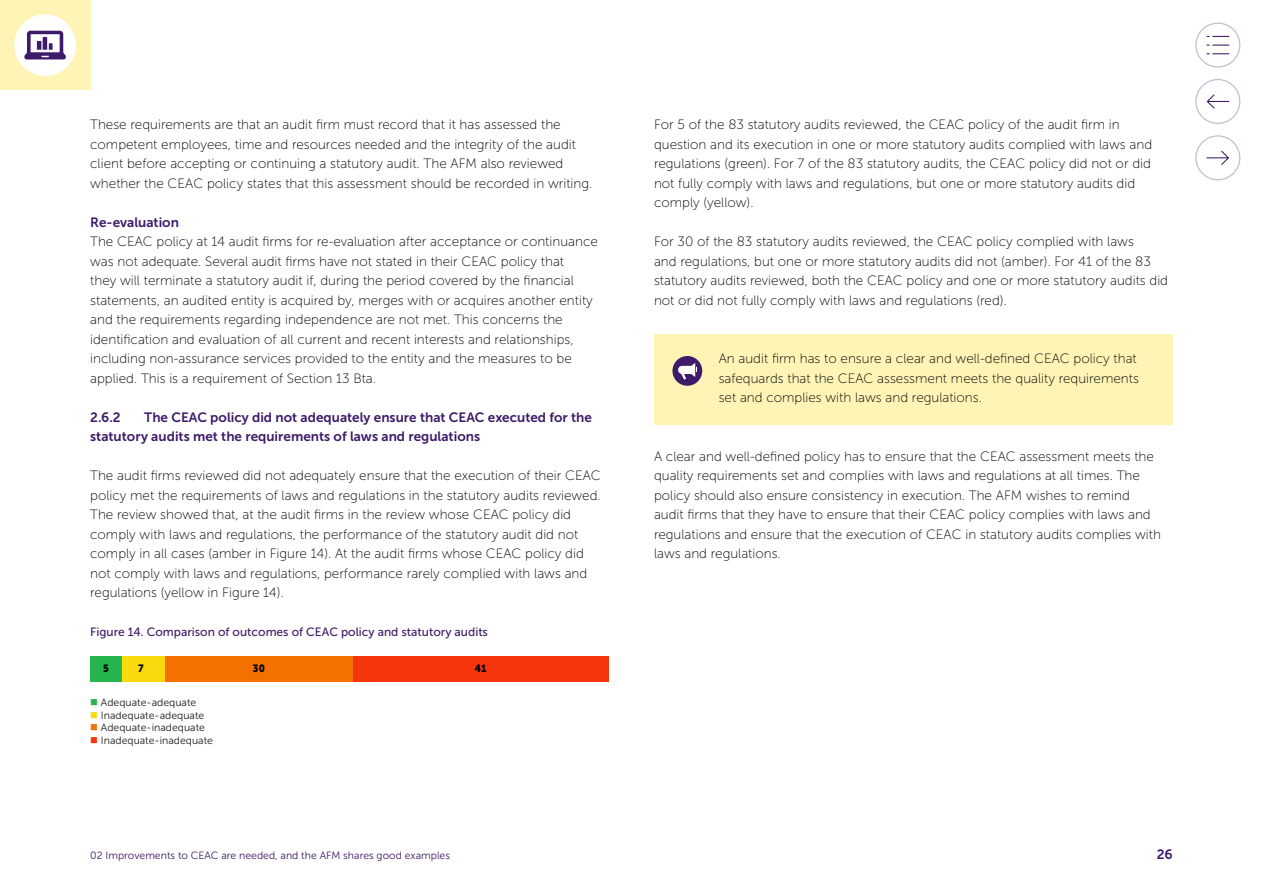
<style>
.page{position:relative;width:1263px;height:893px;background:#fff}
.page>*{position:absolute;margin:0;border:0;box-sizing:border-box;transform-origin:0 0}
.P_-_Platte_tekst{font:13.5px/19.5px "Museo Sans 100";color:#000}
.Kader_platte_tekst{font:13.5px/19.5px "Museo Sans 100";color:#000}
.H4_-_Alineakop{font:13.5px/19.5px "Museo Sans 700";color:#3e1b68}
.t1{font:12px "Museo Sans 500";color:#3e1b68}
.t2{font:10.5px "Museo Sans 300";color:#1d1e1c}
.t3{font:10.5px "Museo Sans 300";color:#3e1b68}
.t4{font:10.5px "Museo Sans 900";color:#000;scale:.93 1}
.s1{color:#26b54e}
.s2{color:#f9db0d}
.s3{color:#f47000}
.s4{color:#f5350c}
</style>
<div class="page">
<svg style="left:1195px;top:135px;width:45px;height:45px"></svg>
<svg style="left:1195px;top:79px;width:45px;height:45px"></svg>
<svg style="left:1195px;top:23px;width:45px;height:45px"></svg>
<div style="left:0;top:0;width:90px;height:90px;background:#fdf4b6"></div>
<div style="left:14px;top:14px;width:62px;height:62px;background:#fff;border-radius:31px"></div>
<svg style="left:24px;top:31px;width:42px;height:29px"></svg>
<div style="left:654px;top:334px;width:519px;height:91px;background:#fdf4b6"></div>
<div style="left:353px;top:656px;width:256px;height:25px;background:#f5350c"></div>
<div style="left:165px;top:656px;width:188px;height:25px;background:#f47000"></div>
<div style="left:122px;top:656px;width:43px;height:25px;background:#f9db0d"></div>
<div style="left:90px;top:656px;width:32px;height:25px;background:#26b54e"></div>
<div style="left:672px;top:356px;width:30px;height:30px;background:#3e1b68;border-radius:15px"></div>
<svg style="left:678px;top:363px;width:19px;height:17px"></svg>
<p class="P_-_Platte_tekst" style="left:90px;top:115px;width:504px">These requirements are that an audit firm must record that it has assessed the competent employees, time and resources needed and the integrity of the audit client before accepting or continuing a statutory audit. The AFM also reviewed whether the CEAC policy states that this assessment should be recorded in writing.</p>
<h4 class="H4_-_Alineakop" style="left:90px;top:212px;width:90px">Re-evaluation</h4>
<p class="P_-_Platte_tekst" style="left:90px;top:232px;width:509px">The CEAC policy at 14 audit firms for re-evaluation after acceptance or continuance was not adequate. Several audit firms have not stated in their CEAC policy that<br>they will terminate a statutory audit if, during the period covered by the financial statements, an audited entity is acquired by, merges with or acquires another entity and the requirements regarding independence are not met. This concerns the identification and evaluation of all current and recent interests and relationships, including non-assurance services provided to the entity and the measures to be applied. This is a requirement of Section 13 Bta.</p>
<h4 class="H4_-_Alineakop" style="left:90px;top:407px;width:32px">2.6.2</h4>
<h4 class="H4_-_Alineakop" style="left:90px;top:407px;width:503px;text-indent:54px">The CEAC policy did not adequately ensure that CEAC executed for the statutory audits met the requirements of laws and regulations</h4>
<p class="P_-_Platte_tekst" style="left:90px;top:466px;width:512px">The audit firms reviewed did not adequately ensure that the execution of their CEAC policy met the requirements of laws and regulations in the statutory audits reviewed.<br>The review showed that, at the audit firms in the review whose CEAC policy did comply with laws and regulations, the performance of the statutory audit did not comply in all cases (amber in Figure 14). At the audit firms whose CEAC policy did not comply with laws and regulations, performance rarely complied with laws and regulations (yellow in Figure 14).</p>
<p class="t1" style="left:90px;top:626px;width:399px">Figure 14. Comparison of outcomes of CEAC policy and statutory audits</p>
<p class="t4" style="left:103px;top:662px;width:8px">5</p>
<p class="t4" style="left:138px;top:662px;width:7px">7</p>
<p class="t2" style="left:90px;top:697px;width:108px"><span class="s1">■</span> Adequate-adequate</p>
<p class="t2" style="left:90px;top:709px;width:116px"><span class="s2">■</span> Inadequate-adequate</p>
<p class="t2" style="left:90px;top:722px;width:116px"><span class="s3">■</span> Adequate-inadequate</p>
<p class="t2" style="left:90px;top:735px;width:124px"><span class="s4">■</span> Inadequate-inadequate</p>
<p class="t4" style="left:253px;top:662px;width:14px">30</p>
<p class="t4" style="left:475px;top:662px;width:14px">41</p>
<p class="P_-_Platte_tekst" style="left:654px;top:115px;width:500px">For 5 of the 83 statutory audits reviewed, the CEAC policy of the audit firm in question and its execution in one or more statutory audits complied with laws and regulations (green). For 7 of the 83 statutory audits, the CEAC policy did not or did not fully comply with laws and regulations, but one or more statutory audits did comply (yellow).</p>
<p class="P_-_Platte_tekst" style="left:654px;top:232px;width:516px">For 30 of the 83 statutory audits reviewed, the CEAC policy complied with laws<br>and regulations, but one or more statutory audits did not (amber). For 41 of the 83 statutory audits reviewed, both the CEAC policy and one or more statutory audits did not or did not fully comply with laws and regulations (red).</p>
<p class="Kader_platte_tekst" style="left:719px;top:349px;width:422px">An audit firm has to ensure a clear and well-defined CEAC policy that safequards that the CEAC assessment meets the quality requirements set and complies with laws and regulations.</p>
<p class="P_-_Platte_tekst" style="left:654px;top:447px;width:508px">A clear and well-defined policy has to ensure that the CEAC assessment meets the quality requirements set and complies with laws and regulations at all times. The policy should also ensure consistency in execution. The AFM wishes to remind audit firms that they have to ensure that their CEAC policy complies with laws and regulations and ensure that the execution of CEAC in statutory audits complies with laws and regulations.</p>
<p class="t3" style="left:90px;top:850px;width:361px">02 Improvements to CEAC are needed, and the AFM shares good examples</p>
<p class="H4_-_Alineakop" style="left:1157px;top:845px;width:17px">26</p>
</div>
